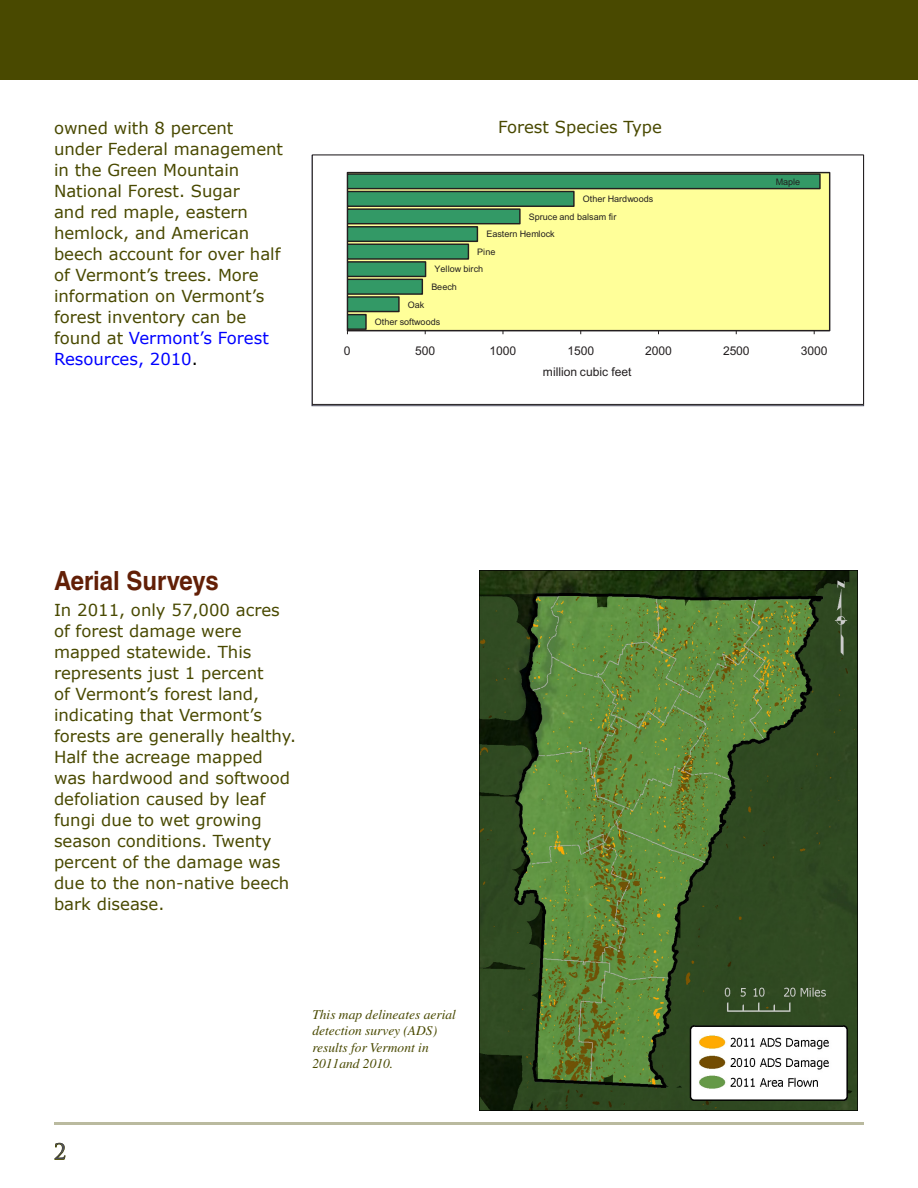
<style>
.page{position:relative;width:918px;height:1188px;background:#fff}
.page>*{position:absolute;margin:0;border:0;box-sizing:border-box;transform-origin:0 0}
.heading1{font:700 26.4px "Helvetica LT Std";color:#621f06;scale:.91 1}
.t1{font:21px "Trajan Pro";color:#49495a}
.text_body1{font:16.5px/21px "Verdana";color:#494900}
.t2{font:italic 13.5px/16.2px "Times";color:#494900}
.t3{font:12px "Arial";letter-spacing:-.005em;color:#231f20}
.t4{font:9px "Arial";letter-spacing:.005em;color:#231f20}
.s1{color:#00f}
.s2{color:#000}
</style>
<div class="page">
<div style="left:0;top:0;width:918px;height:79px;background:#494900"></div>
<svg style="left:54px;top:1143px;width:12px;height:17px"></svg>
<hr style="left:54px;top:1122px;width:810px;height:3px;background:#494900">
<img style="left:479px;top:570px;width:378px;height:540px">
<div style="left:347px;top:173px;width:483px;height:158px;background:#ff9"></div>
<div style="left:347px;top:315px;width:19px;height:14px;background:#396"></div>
<div style="left:347px;top:314px;width:20px;height:16px;border:1px solid #231f20"></div>
<div style="left:347px;top:297px;width:52px;height:15px;background:#396"></div>
<div style="left:347px;top:296px;width:53px;height:16px;border:1px solid #231f20"></div>
<div style="left:347px;top:279px;width:75px;height:15px;background:#396"></div>
<div style="left:347px;top:279px;width:76px;height:16px;border:1px solid #231f20"></div>
<div style="left:347px;top:262px;width:79px;height:14px;background:#396"></div>
<div style="left:347px;top:261px;width:79px;height:16px;border:1px solid #231f20"></div>
<div style="left:347px;top:244px;width:121px;height:15px;background:#396"></div>
<div style="left:347px;top:244px;width:122px;height:16px;border:1px solid #231f20"></div>
<div style="left:347px;top:227px;width:130px;height:14px;background:#396"></div>
<div style="left:347px;top:226px;width:131px;height:16px;border:1px solid #231f20"></div>
<div style="left:347px;top:209px;width:173px;height:15px;background:#396"></div>
<div style="left:347px;top:208px;width:174px;height:16px;border:1px solid #231f20"></div>
<div style="left:347px;top:191px;width:227px;height:15px;background:#396"></div>
<div style="left:347px;top:191px;width:228px;height:16px;border:1px solid #231f20"></div>
<div style="left:347px;top:174px;width:473px;height:15px;background:#396"></div>
<div style="left:347px;top:173px;width:474px;height:16px;border:1px solid #231f20"></div>
<hr style="left:347px;top:330px;width:483px;height:1px;background:#231f20">
<div style="left:312px;top:155px;width:552px;height:250px;border:1px solid #231f20"></div>
<p class="text_body1" style="left:54px;top:117px;width:231px">owned with 8 percent under Federal management in the Green Mountain<br>National Forest. Sugar<br>and red maple, eastern hemlock, and American beech account for over half of Vermont’s trees. More information on Vermont’s forest inventory can be found at <span class="s1">Vermont’s Forest<br>Resources, 2010</span><span class="s2">.</span></p>
<p class="text_body1" style="left:498px;top:116px;width:166px">Forest Species Type</p>
<p class="t4" style="left:583px;top:194px;width:72px">Other Hardwoods</p>
<p class="t4" style="left:529px;top:211px;width:89px">Spruce and balsam fir</p>
<p class="t4" style="left:487px;top:229px;width:70px">Eastern Hemlock</p>
<p class="t4" style="left:477px;top:247px;width:20px">Pine</p>
<p class="t4" style="left:435px;top:264px;width:50px">Yellow birch</p>
<p class="t4" style="left:431px;top:282px;width:27px">Beech</p>
<p class="t4" style="left:408px;top:299px;width:18px">Oak</p>
<p class="t4" style="left:375px;top:317px;width:67px">Other softwoods</p>
<p class="t4" style="left:776px;top:176px;width:26px">Maple</p>
<p class="t3" style="left:344px;top:344px;width:8px">0</p>
<p class="t3" style="left:415px;top:344px;width:22px">500</p>
<p class="t3" style="left:490px;top:344px;width:28px">1000</p>
<p class="t3" style="left:567px;top:344px;width:28px">1500</p>
<p class="t3" style="left:645px;top:344px;width:28px">2000</p>
<p class="t3" style="left:723px;top:344px;width:28px">2500</p>
<p class="t3" style="left:801px;top:344px;width:28px">3000</p>
<p class="t3" style="left:543px;top:365px;width:90px">million cubic feet</p>
<p class="heading1" style="left:54px;top:564px;width:183px">Aerial Surveys</p>
<p class="text_body1" style="left:54px;top:599px;width:244px">In 2011, only 57,000 acres of forest damage were mapped statewide. This represents just 1 percent<br>of Vermont’s forest land, indicating that Vermont’s forests are generally healthy.<br>Half the acreage mapped was hardwood and softwood defoliation caused by leaf fungi due to wet growing season conditions. Twenty percent of the damage was due to the non-native beech bark disease.</p>
<p class="t1" style="left:54px;top:1138px;width:13px">2</p>
<p class="t2" style="left:312px;top:1007px;width:145px">This map delineates aerial detection survey (ADS) results for Vermont in<br>2011and 2010.</p>
</div>
